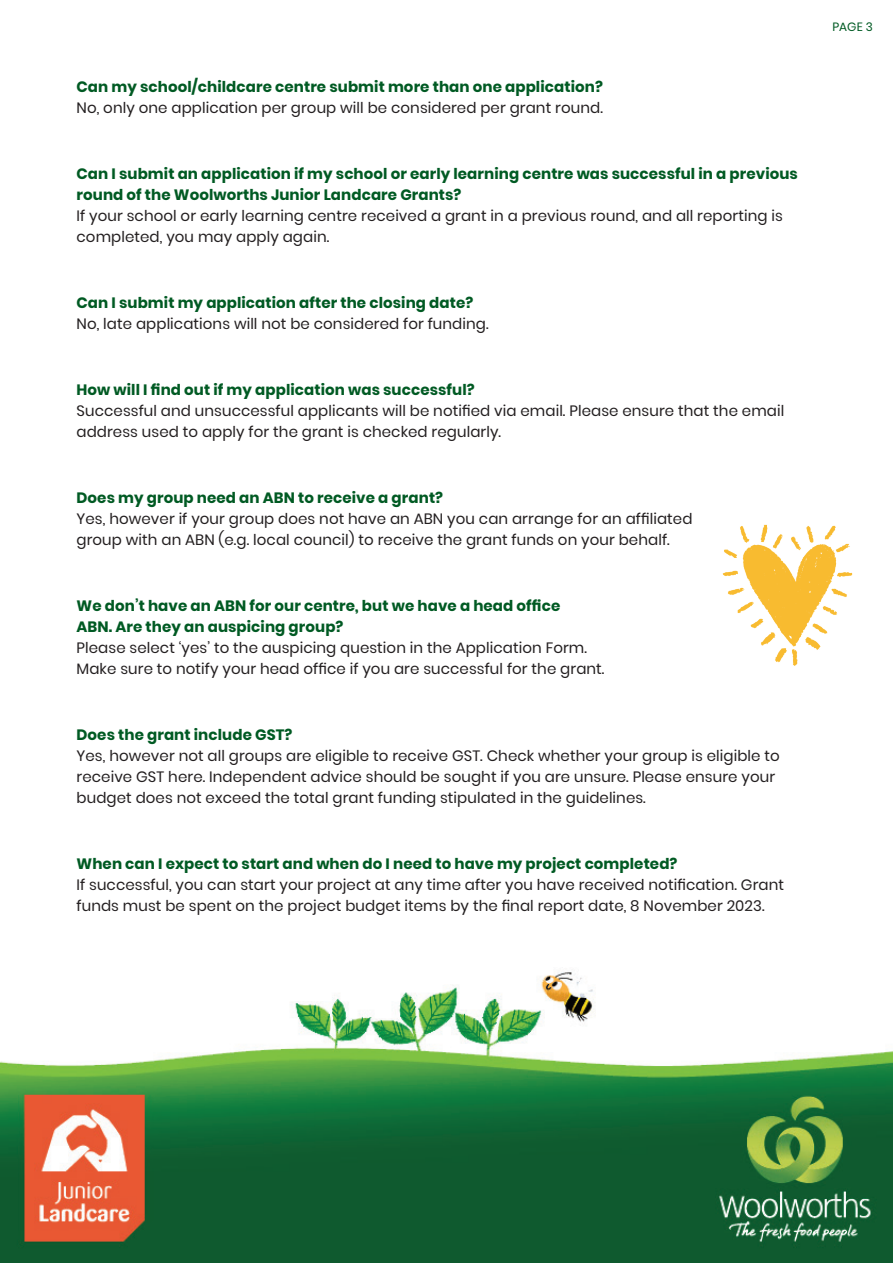
<style>
.page{position:relative;width:893px;height:1263px;background:#fff}
.page>*{position:absolute;margin:0;border:0;box-sizing:border-box;transform-origin:0 0}
.t1{font:15px/21px "Poppins";letter-spacing:.005em;color:#231f20}
.t2{font:700 15px/21px "Poppins";letter-spacing:.005em;color:#005a23}
.t3{font:12px "Poppins";color:#005a23}
</style>
<div class="page">
<img style="left:0;top:972px;width:893px;height:291px">
<img style="left:722px;top:524px;width:131px;height:142px">
<p class="t2" style="left:77px;top:77px;width:528px">Can my school/childcare centre submit more than one application?</p>
<p class="t1" style="left:77px;top:98px;width:528px">No, only one application per group will be considered per grant round.</p>
<p class="t2" style="left:77px;top:164px;width:723px">Can I submit an application if my school or early learning centre was successful in a previous round of the Woolworths Junior Landcare Grants?</p>
<p class="t1" style="left:77px;top:206px;width:708px">If your school or early learning centre received a grant in a previous round, and all reporting is completed, you may apply again.</p>
<p class="t2" style="left:77px;top:293px;width:398px">Can I submit my application after the closing date?</p>
<p class="t1" style="left:77px;top:314px;width:414px">No, late applications will not be considered for funding.</p>
<p class="t2" style="left:77px;top:380px;width:400px">How will I find out if my application was successful?</p>
<p class="t1" style="left:77px;top:401px;width:709px">Successful and unsuccessful applicants will be notified via email. Please ensure that the email address used to apply for the grant is checked regularly.</p>
<p class="t2" style="left:77px;top:488px;width:368px">Does my group need an ABN to receive a grant?</p>
<p class="t1" style="left:77px;top:509px;width:617px">Yes, however if your group does not have an ABN you can arrange for an affiliated group with an ABN (e.g. local council) to receive the grant funds on your behalf.</p>
<p class="t2" style="left:77px;top:596px;width:485px">We don’t have an ABN for our centre, but we have a head office<br>ABN. Are they an auspicing group?</p>
<p class="t1" style="left:77px;top:638px;width:529px">Please select ‘yes’ to the auspicing question in the Application Form.<br>Make sure to notify your head office if you are successful for the grant.</p>
<p class="t2" style="left:77px;top:725px;width:217px">Does the grant include GST?</p>
<p class="t1" style="left:77px;top:746px;width:705px">Yes, however not all groups are eligible to receive GST. Check whether your group is eligible to receive GST here. Independent advice should be sought if you are unsure. Please ensure your budget does not exceed the total grant funding stipulated in the guidelines.</p>
<p class="t2" style="left:77px;top:854px;width:602px">When can I expect to start and when do I need to have my project completed?</p>
<p class="t1" style="left:77px;top:875px;width:709px">If successful, you can start your project at any time after you have received notification. Grant funds must be spent on the project budget items by the final report date, 8 November 2023.</p>
<p class="t3" style="left:832px;top:20px;width:42px">PAGE 3</p>
</div>
